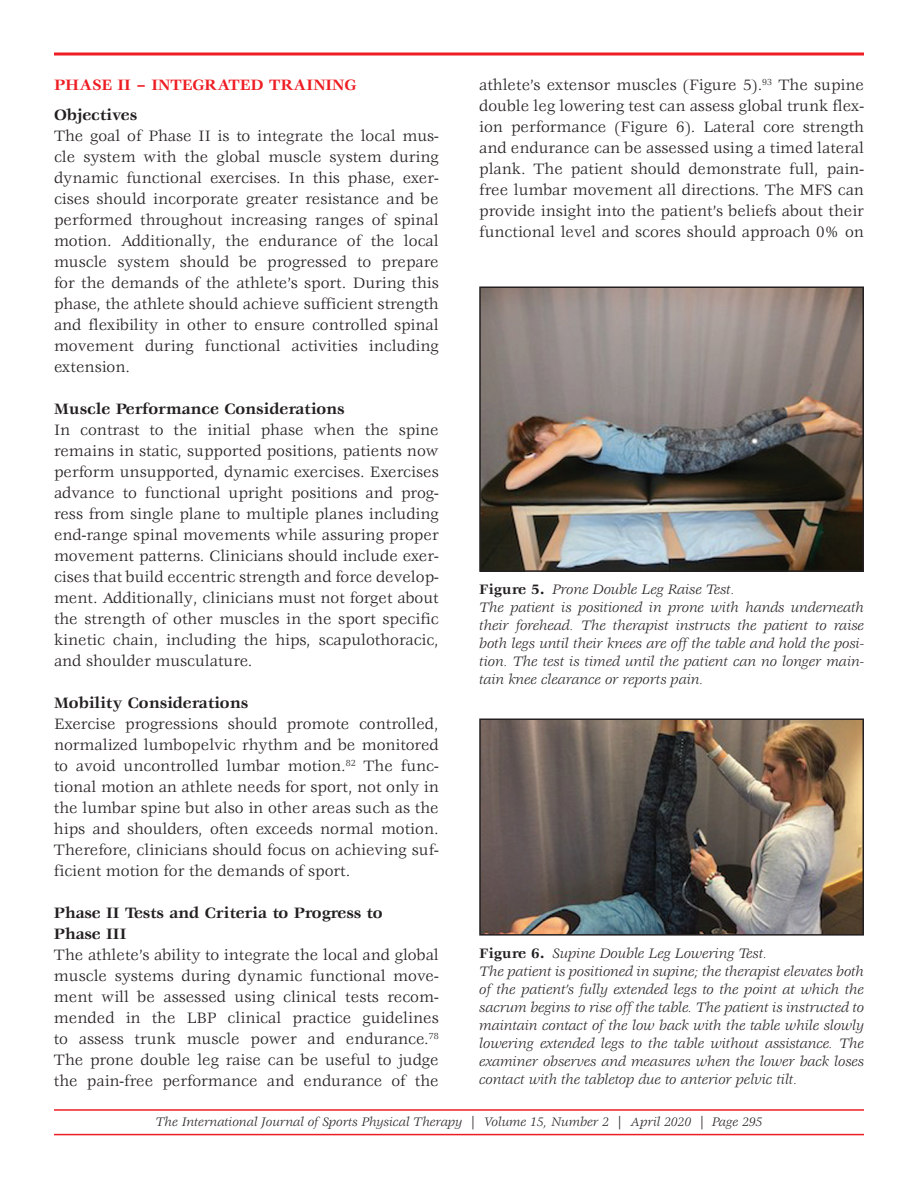
<style>
.page{position:relative;width:918px;height:1188px;background:#fff}
.page>*{position:absolute;margin:0;border:0;box-sizing:border-box;transform-origin:0 0}
.t1{font:16.5px/21px "Veljovic Std";color:#231f20;text-align:justify}
.t2{font:700 16.5px/21px "Veljovic Std";color:#231f20}
.t3{font:700 16.5px "Veljovic Std";color:#ee1d23}
.t4{font:italic 15px/18px "Veljovic Std";color:#231f20}
.t5{font:italic 13.5px "Veljovic Std";color:#231f20}
.s1{font-weight:700;font-style:normal}
</style>
<div class="page">
<hr style="left:54px;top:1109px;width:810px;height:2px;background:#ee1d23">
<hr style="left:54px;top:1134px;width:810px;height:1px;background:#ee1d23">
<svg style="left:54px;top:52px;width:810px;height:4px;background:#f25559"></svg>
<img style="left:482px;top:289px;width:379px;height:280px">
<div style="left:479px;top:286px;width:385px;height:286px;border:2px solid #231f20"></div>
<img style="left:482px;top:721px;width:379px;height:212px">
<div style="left:479px;top:718px;width:385px;height:218px;border:2px solid #231f20"></div>
<p class="t3" style="left:54px;top:78px;width:304px">PHASE II – INTEGRATED TRAINING</p>
<p class="t2" style="left:54px;top:105px;width:85px">Objectives</p>
<p class="t1" style="left:54px;top:126px;width:386px">The goal of Phase II is to integrate the local mus&shy;cle system with the global muscle system during dynamic functional exercises. In this phase, exer&shy;cises should incorporate greater resistance and be performed throughout increasing ranges of spinal motion. Additionally, the endurance of the local muscle system should be progressed to prepare for the demands of the athlete’s sport. During this phase, the athlete should achieve sufficient strength and flexibility in other to ensure controlled spinal movement during functional activities including extension.</p>
<p class="t2" style="left:54px;top:399px;width:292px">Muscle Performance Considerations</p>
<p class="t1" style="left:54px;top:420px;width:386px">In contrast to the initial phase when the spine remains in static, supported positions, patients now perform unsupported, dynamic exercises. Exercises advance to functional upright positions and prog&shy;ress from single plane to multiple planes including end-range spinal movements while assuring proper movement patterns. Clinicians should include exer&shy;cises that build eccentric strength and force develop&shy;ment. Additionally, clinicians must not forget about the strength of other muscles in the sport specific kinetic chain, including the hips, scapulothoracic, and shoulder musculature.</p>
<p class="t2" style="left:54px;top:693px;width:196px">Mobility Considerations</p>
<p class="t1" style="left:54px;top:714px;width:386px">Exercise progressions should promote controlled, normalized lumbopelvic rhythm and be monitored to avoid uncontrolled lumbar motion.<sup>82</sup> The func&shy;tional motion an athlete needs for sport, not only in the lumbar spine but also in other areas such as the hips and shoulders, often exceeds normal motion.<br>Therefore, clinicians should focus on achieving suf&shy;ficient motion for the demands of sport.</p>
<p class="t2" style="left:54px;top:903px;width:330px">Phase II Tests and Criteria to Progress to<br>Phase III</p>
<p class="t1" style="left:54px;top:945px;width:386px">The athlete’s ability to integrate the local and global muscle systems during dynamic functional move&shy;ment will be assessed using clinical tests recom&shy;mended in the LBP clinical practice guidelines to assess trunk muscle power and endurance.<sup>78<br></sup>The prone double leg raise can be useful to judge the pain-free performance and endurance of the</p>
<p class="t1" style="left:479px;top:75px;width:386px">athlete’s extensor muscles (Figure 5).<sup>93</sup> The supine double leg lowering test can assess global trunk flex&shy;ion performance (Figure 6). Lateral core strength and endurance can be assessed using a timed lateral plank. The patient should demonstrate full, pain&shy;free lumbar movement all directions. The MFS can provide insight into the patient’s beliefs about their functional level and scores should approach 0% on</p>
<p class="t4" style="left:479px;top:581px;width:386px"><span class="s1">Figure 5.</span> Prone Double Leg Raise Test.<br>The patient is positioned in prone with hands underneath their forehead. The therapist instructs the patient to raise both legs until their knees are off the table and hold the posi&shy;tion. The test is timed until the patient can no longer main&shy;tain knee clearance or reports pain.</p>
<p class="t4" style="left:479px;top:945px;width:386px"><span class="s1">Figure 6.</span> Supine Double Leg Lowering Test.<br>The patient is positioned in supine; the therapist elevates both of the patient’s fully extended legs to the point at which the sacrum begins to rise off the table. The patient is instructed to maintain contact of the low back with the table while slowly lowering extended legs to the table without assistance. The examiner observes and measures when the lower back loses contact with the tabletop due to anterior pelvic tilt.</p>
<p class="t5" style="left:156px;top:1117px;width:608px">The International Journal of Sports Physical Therapy | Volume 15, Number 2 | April 2020 | Page 295</p>
</div>
